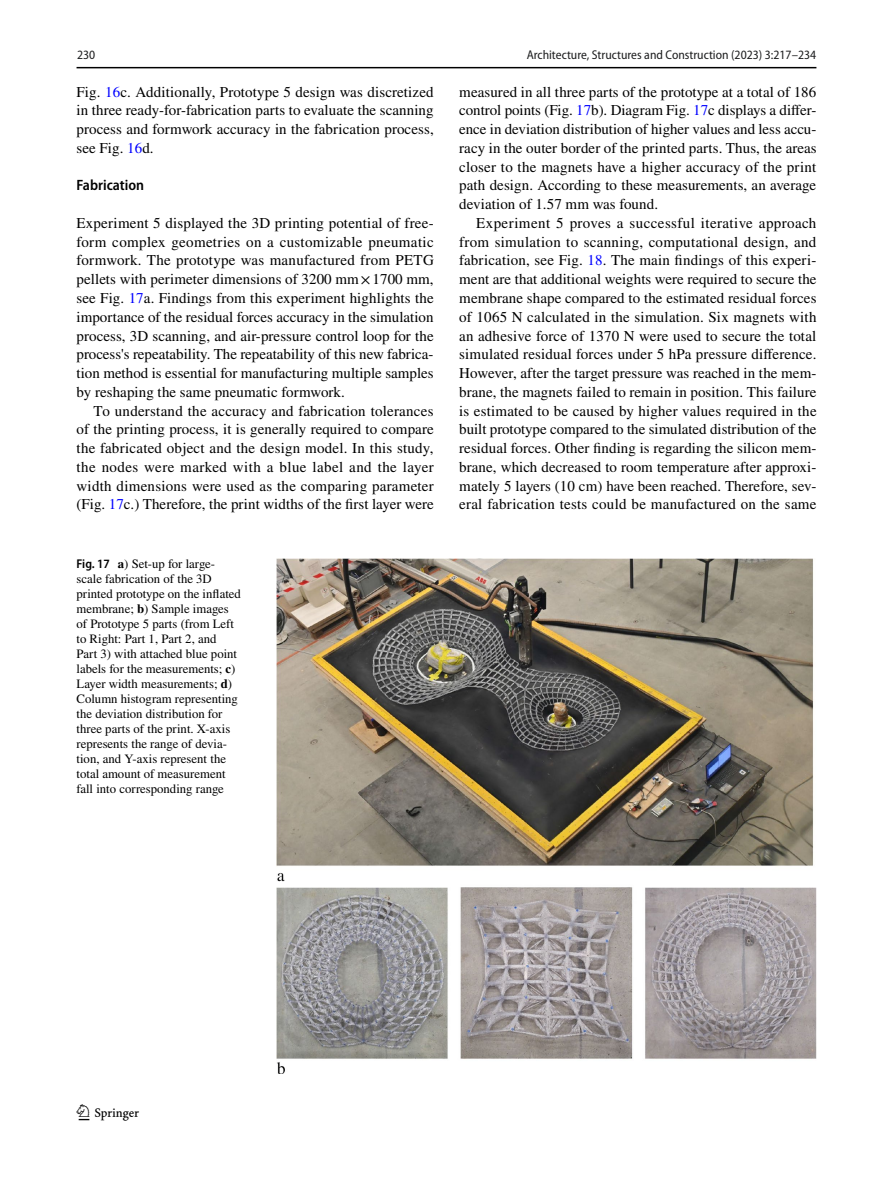
<style>
.page{position:relative;width:893px;height:1187px;background:#fff}
.page>*{position:absolute;margin:0;border:0;box-sizing:border-box;transform-origin:0 0}
.t1{font:22.5px "Springnew Regular 2";color:#000}
.t2{font:15px/18.8px "STIX";letter-spacing:.005em;color:#000;text-align:justify}
.t3{font:600 semi-condensed 15px "Myriad Pro";color:#000}
.t4{font:12.75px/15px "STIX";color:#000}
.t5{font:semi-condensed 12.75px "Myriad Pro";color:#1d1e1f}
.s1{color:#00f}
.s2{font-family:"Myriad Pro";font-weight:600;font-stretch:semi-condensed}
.s3{font-weight:700}
</style>
<div class="page">
<hr style="left:77px;top:67px;width:739px;height:1px;background:#000">
<img style="left:276px;top:558px;width:540px;height:515px">
<p class="t5" style="left:77px;top:50px;width:20px">230</p>
<p class="t2" style="left:77px;top:83px;width:359px">Fig. <span class="s1">16</span>c. Additionally, Prototype 5 design was discretized in three ready-for-fabrication parts to evaluate the scanning process and formwork accuracy in the fabrication process, see Fig. <span class="s1">16</span>d.</p>
<p class="t3" style="left:77px;top:177px;width:69px">Fabrication</p>
<p class="t2" style="left:77px;top:214px;width:359px">Experiment 5 displayed the 3D printing potential of free&shy;form complex geometries on a customizable pneumatic formwork. The prototype was manufactured from PETG pellets with perimeter dimensions of 3200 mm×1700 mm, see Fig. <span class="s1">17</span>a. Findings from this experiment highlights the importance of the residual forces accuracy in the simulation process, 3D scanning, and air-pressure control loop for the process's repeatability. The repeatability of this new fabrica&shy;tion method is essential for manufacturing multiple samples by reshaping the same pneumatic formwork.</p>
<p class="t2" style="left:77px;top:402px;width:359px;text-indent:17px">To understand the accuracy and fabrication tolerances of the printing process, it is generally required to compare the fabricated object and the design model. In this study, the nodes were marked with a blue label and the layer width dimensions were used as the comparing parameter (Fig. <span class="s1">17</span>c.) Therefore, the print widths of the first layer were</p>
<p class="t4" style="left:77px;top:557px;width:166px"><span class="s2">Fig. 17</span> <span class="s3">a</span>) Set-up for large&shy;scale fabrication of the 3D printed prototype on the inflated membrane; <span class="s3">b</span>) Sample images of Prototype 5 parts (from Left to Right: Part 1, Part 2, and<br>Part 3) with attached blue point labels for the measurements; <span class="s3">c</span>)<br>Layer width measurements; <span class="s3">d</span>)<br>Column histogram representing the deviation distribution for three parts of the print. X-axis represents the range of devia&shy;tion, and Y-axis represent the total amount of measurement fall into corresponding range</p>
<p class="t5" style="left:527px;top:50px;width:291px">Architecture, Structures and Construction (2023) 3:217–234</p>
<p class="t2" style="left:459px;top:83px;width:359px">measured in all three parts of the prototype at a total of 186 control points (Fig. <span class="s1">17</span>b). Diagram Fig. <span class="s1">17</span>c displays a differ&shy;ence in deviation distribution of higher values and less accu&shy;racy in the outer border of the printed parts. Thus, the areas closer to the magnets have a higher accuracy of the print path design. According to these measurements, an average deviation of 1.57 mm was found.</p>
<p class="t2" style="left:459px;top:214px;width:359px;text-indent:17px">Experiment 5 proves a successful iterative approach from simulation to scanning, computational design, and fabrication, see Fig. <span class="s1">18</span>. The main findings of this experi&shy;ment are that additional weights were required to secure the membrane shape compared to the estimated residual forces of 1065 N calculated in the simulation. Six magnets with an adhesive force of 1370 N were used to secure the total simulated residual forces under 5 hPa pressure difference.<br>However, after the target pressure was reached in the mem&shy;brane, the magnets failed to remain in position. This failure is estimated to be caused by higher values required in the built prototype compared to the simulated distribution of the residual forces. Other finding is regarding the silicon mem&shy;brane, which decreased to room temperature after approxi&shy;mately 5 layers (10 cm) have been reached. Therefore, sev&shy;eral fabrication tests could be manufactured on the same</p>
<h1 class="t1" style="left:79px;top:1104px;width:62px">1 3</h1>
</div>
